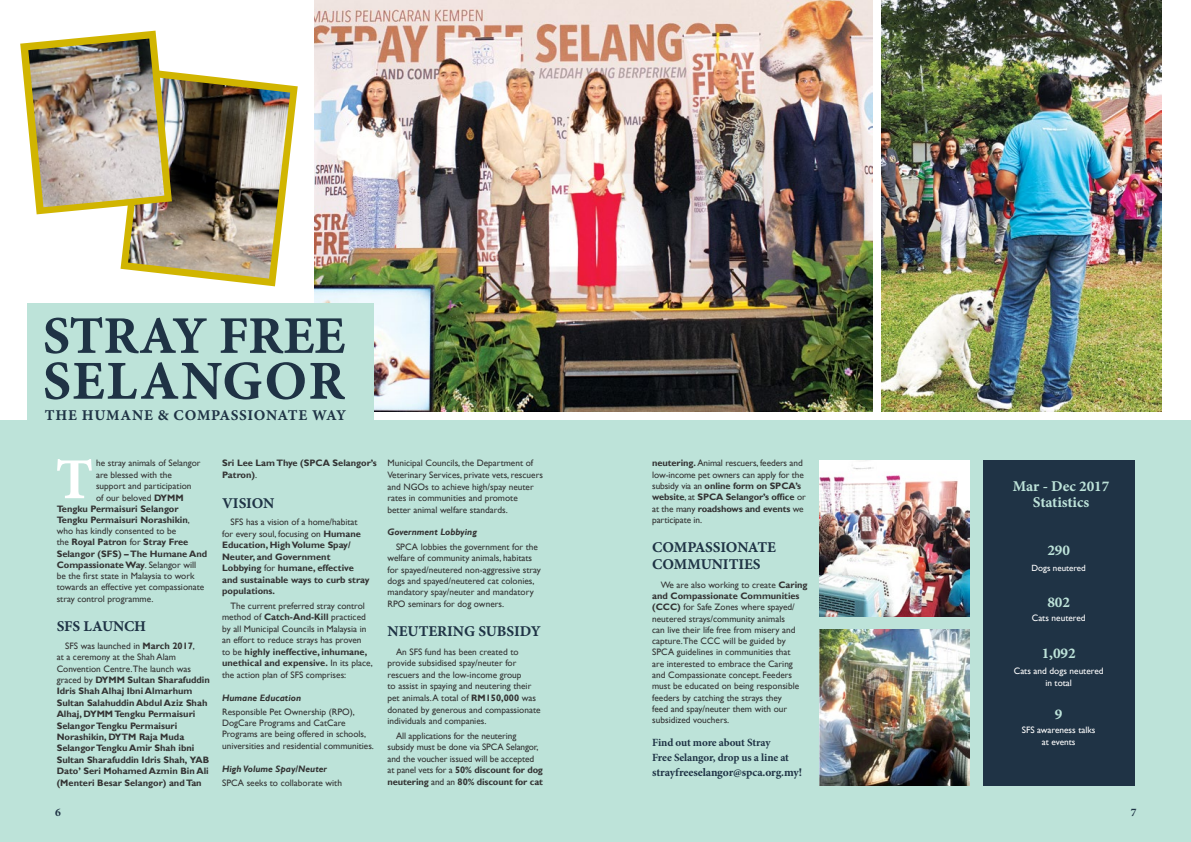
<style>
.page{position:relative;width:1191px;height:842px;background:#fff}
.page>*{position:absolute;margin:0;border:0;box-sizing:border-box;transform-origin:0 0}
.t1{font:58px "Minion Pro Bold Capt";color:#fff}
.t2{font:55px "Minion Pro Bold Capt";letter-spacing:.03em;color:#1f3345}
.t3{font:53px "Minion Pro Bold Capt";letter-spacing:-.01em;color:#1f3345}
.t4{font:15px/17px "Minion Pro Bold Capt";letter-spacing:-.005em;color:#1f3345}
.t5{font:15px/15.9px "Minion Pro Bold Capt";letter-spacing:-.005em;color:#bde3d9;text-align:center}
.t6{font:15px "Minion Pro Bold Capt";letter-spacing:.045em;color:#1f3345}
.t7{font:700 11.5px "Minion Pro";letter-spacing:-.01em;color:#1f3345}
.t8{font:700 11px/15px "Minion Pro";letter-spacing:-.015em;color:#1f3345}
.t9{font:9.3px/11.3px "Gill Sans";color:#333}
.t10{font:700 9.3px/11.4px "Gill Sans";color:#333}
.t11{font:9.3px/12px "Gill Sans";color:#fff;text-align:center}
.t12{font:italic 700 9.3px "Gill Sans";color:#333}
.t13{font:9px "Gill Sans";color:#fff}
.s1{font-weight:700}
.s2{font-weight:400}
</style>
<div class="page">
<div style="left:0;top:418px;width:1191px;height:424px;background:#bde3d9"></div>
<div style="left:0;top:0;width:1191px;height:420px;background:#fff"></div>
<div style="left:983px;top:460px;width:151px;height:325px;background:#1f3345"></div>
<img style="left:20px;top:31px;width:278px;height:255px">
<img style="left:28px;top:39px;width:136px;height:168px">
<img style="left:881px;top:0;width:280px;height:412px">
<img style="left:315px;top:0;width:557px;height:412px">
<div style="left:27px;top:303px;width:346px;height:142px;background:#bde3d9"></div>
<img style="left:819px;top:460px;width:151px;height:156px">
<img style="left:819px;top:629px;width:151px;height:156px">
<h3 class="t3" style="left:43px;top:298px;width:304px">STRAY FREE</h3>
<h2 class="t2" style="left:43px;top:341px;width:304px">SELANGOR</h2>
<h3 class="t6" style="left:45px;top:405px;width:303px">THE HUMANE &amp; COMPASSIONATE WAY</h3>
<h1 class="t1" style="left:55px;top:438px;width:40px">T</h1>
<p class="t9" style="left:57px;top:492px;width:152px;text-indent:39px">of our beloved <span class="s1">DYMM<br>Tengku Permaisuri Selangor<br>Tengku Permaisuri Norashikin</span>, who has kindly consented to be<br>the <span class="s1">Royal Patron</span> for <span class="s1">Stray Free<br>Selangor (SFS) – The Humane And<br>Compassionate Way</span>. Selangor will be the first state in Malaysia to work towards an effective yet compassionate stray control programme.</p>
<h3 class="t4" style="left:57px;top:617px;width:91px">SFS LAUNCH</h3>
<p class="t10" style="left:57px;top:640px;width:155px;text-indent:9px"><span class="s2">SFS was launched in</span> March 2017<span class="s2">,<br>at a ceremony at the Shah Alam<br>Convention Centre.The launch was graced by</span> DYMM Sultan Sharafuddin<br>Idris Shah Alhaj Ibni Almarhum<br>Sultan Salahuddin Abdul Aziz Shah<br>Alhaj, DYMM Tengku Permaisuri<br>Selangor Tengku Permaisuri<br>Norashikin, DYTM Raja Muda<br>Selangor Tengku Amir Shah ibni<br>Sultan Sharafuddin Idris Shah, YAB<br>Dato’ Seri Mohamed Azmin Bin Ali (Menteri Besar Selangor) and Tan</p>
<p class="t9" style="left:96px;top:458px;width:106px">he stray animals of Selangor are blessed with the support and participation</p>
<p class="t10" style="left:222px;top:458px;width:156px">Sri Lee Lam Thye (SPCA Selangor’s<br>Patron)<span class="s2">.</span></p>
<h3 class="t4" style="left:222px;top:494px;width:54px">VISION</h3>
<p class="t10" style="left:222px;top:516px;width:149px;text-indent:9px"><span class="s2">SFS has a vision of a home/habitat for every soul, focusing on</span> Humane<br>Education, High Volume Spay/<br>Neuter, and Government<br>Lobbying <span class="s2">for</span> humane, effective and sustainable ways to curb stray populations.</p>
<p class="t9" style="left:222px;top:600px;width:152px;text-indent:9px">The current preferred stray control method of <span class="s1">Catch-And-Kill</span> practiced by all Municipal Councils in Malaysia in an effort to reduce strays has proven<br>to be <span class="s1">highly ineffective, inhumane, unethical and expensive.</span> In its place, the action plan of SFS comprises:</p>
<p class="t12" style="left:222px;top:692px;width:81px">Humane Education</p>
<p class="t9" style="left:222px;top:706px;width:153px">Responsible Pet Ownership (RPO), DogCare Programs and CatCare Programs are being offered in schools, universities and residential communities.</p>
<p class="t12" style="left:222px;top:763px;width:106px">High Volume Spay/Neuter</p>
<p class="t9" style="left:222px;top:777px;width:121px">SPCA seeks to collaborate with</p>
<p class="t9" style="left:387px;top:458px;width:157px">Municipal Councils, the Department of Veterinary Services, private vets, rescuers and NGOs to achieve high/spay neuter rates in communities and promote better animal welfare standards.</p>
<p class="t12" style="left:387px;top:527px;width:91px">Government Lobbying</p>
<p class="t9" style="left:387px;top:541px;width:155px;text-indent:9px">SPCA lobbies the government for the welfare of community animals, habitats for spayed/neutered non-aggressive stray dogs and spayed/neutered cat colonies, mandatory spay/neuter and mandatory RPO seminars for dog owners.</p>
<h3 class="t4" style="left:387px;top:623px;width:155px">NEUTERING SUBSIDY</h3>
<p class="t9" style="left:387px;top:646px;width:154px;line-height:11.6px;text-indent:9px">An SFS fund has been created to provide subsidised spay/neuter for rescuers and the low-income group<br>to assist in spaying and neutering their pet animals. A total of <span class="s1">RM150,000</span> was donated by generous and compassionate individuals and companies.</p>
<p class="t9" style="left:387px;top:730px;width:157px;text-indent:9px">All applications for the neutering subsidy must be done via SPCA Selangor, and the voucher issued will be accepted at panel vets for a <span class="s1">50% discount for dog neutering</span> and an <span class="s1">80% discount for cat</span></p>
<p class="t9" style="left:652px;top:458px;width:155px"><span class="s1">neutering.</span> Animal rescuers, feeders and low-income pet owners can apply for the subsidy via an <span class="s1">online form on SPCA’s website</span>, at <span class="s1">SPCA Selangor’s office</span> or at the many <span class="s1">roadshows and events</span> we participate in.</p>
<h3 class="t4" style="left:652px;top:538px;width:125px">COMPASSIONATE<br>COMMUNITIES</h3>
<p class="t9" style="left:652px;top:579px;width:157px;text-indent:9px">We are also working to create <span class="s1">Caring and Compassionate Communities (CCC)</span> for Safe Zones where spayed/ neutered strays/community animals<br>can live their life free from misery and capture.The CCC will be guided by SPCA guidelines in communities that<br>are interested to embrace the Caring and Compassionate concept. Feeders must be educated on being responsible feeders by catching the strays they<br>feed and spay/neuter them with our subsidized vouchers.</p>
<p class="t8" style="left:652px;top:735px;width:138px">Find out more about Stray<br>Free Selangor, drop us a line at</p>
<p class="t7" style="left:652px;top:764px;width:151px">strayfreeselangor@spca.org.my!</p>
<h3 class="t5" style="left:1013px;top:478px;width:98px">Mar - Dec 2017<br>Statistics</h3>
<h3 class="t5" style="left:1047px;top:542px;width:24px">290</h3>
<p class="t13" style="left:1031px;top:563px;width:56px">Dogs neutered</p>
<h3 class="t5" style="left:1047px;top:594px;width:24px">802</h3>
<p class="t11" style="left:1031px;top:612px;width:55px">Cats neutered</p>
<h3 class="t5" style="left:1041px;top:645px;width:35px">1,092</h3>
<p class="t11" style="left:1013px;top:665px;width:91px">Cats and dogs neutered in total</p>
<h3 class="t5" style="left:1054px;top:706px;width:9px">9</h3>
<p class="t11" style="left:1021px;top:724px;width:75px">SFS awareness talks at events</p>
<p class="t7" style="left:55px;top:804px;width:7px">6</p>
<p class="t7" style="left:1130px;top:804px;width:7px">7</p>
</div>
